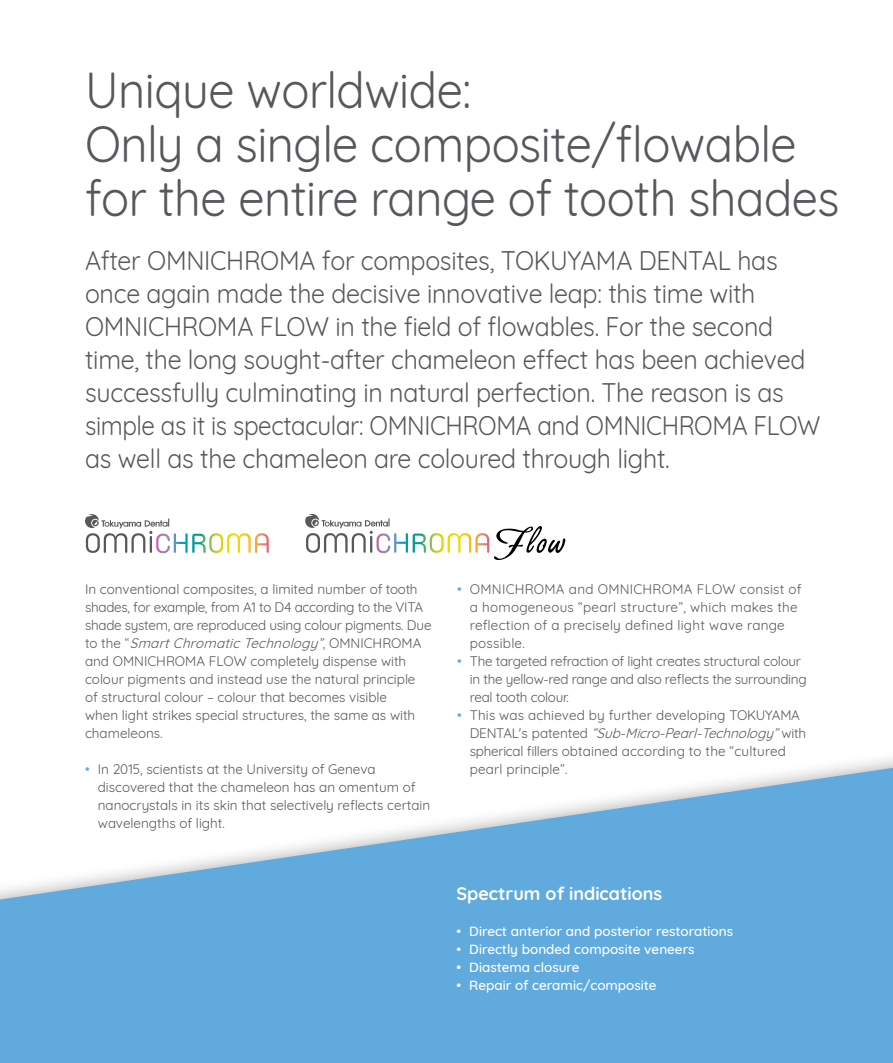
<style>
.page{position:relative;width:893px;height:1063px;background:#fff}
.page>*{position:absolute;margin:0;border:0;box-sizing:border-box;transform-origin:0 0}
.t1{font:49.5px/54px "Quicksand";letter-spacing:-.01em;color:#58575c;scale:.95 1}
.t2{font:26.25px/33px "Quicksand";letter-spacing:-.01em;color:#58575c;scale:.95 1}
.t3{font:700 18px "Quicksand";color:#fff}
.t4{font:13.5px/18px "Quicksand";color:#58575c}
.t5{font:13.5px/18px "Quicksand";letter-spacing:.02em;color:#58575c}
.t6{font:13.5px/18px "Quicksand";letter-spacing:-.02em;color:#58575c}
.t7{font:500 13.5px "Quicksand";color:#fff}
.s1{font-style:italic}
.s2{color:#61aade}
</style>
<div class="page">
<svg style="left:0;top:768px;width:893px;height:295px;fill:#61aade"></svg>
<svg style="left:85px;top:514px;width:184px;height:39px"></svg>
<svg style="left:305px;top:514px;width:260px;height:46px"></svg>
<h1 class="t1" style="left:85px;top:58px;width:796px">Unique worldwide:<br>Only a single composite/flowable for the entire range of tooth shades</h1>
<p class="t2" style="left:85px;top:241px;width:776px">After OMNICHROMA for composites, TOKUYAMA DENTAL has once again made the decisive innovative leap: this time with OMNICHROMA FLOW in the field of flowables. For the second time, the long sought-after chameleon effect has been achieved successfully culminating in natural perfection. The reason is as simple as it is spectacular: OMNICHROMA and OMNICHROMA FLOW as well as the chameleon are coloured through light.</p>
<p class="t4" style="left:85px;top:579px;width:348px">In conventional composites, a limited number of tooth shades, for example, from A1 to D4 according to the VITA shade system, are reproduced using colour pigments. Due t o t h e “ <span class="s1">SmartChromaticTechnology”</span>, O M N I C H R O M A and OMNICHROMA FLOW completely dispense with colour pigments and instead use the natural principle<br>of structural colour – colour that becomes visible<br>when light strikes special structures, the same as with chameleons.</p>
<p class="t4" style="left:98px;top:759px;width:334px;text-indent:-13px"><span class="s2">•</span> In 2015, scientists at the University of Geneva discovered that the chameleon has an omentum of nanocrystals in its skin that selectively reflects certain wavelengths of light.</p>
<p class="t5" style="left:470px;top:579px;width:333px;text-indent:-13px"><span class="s2">•</span> OMNICHROMA and OMNICHROMA FLOW consist of a homogeneous “pearl structure”, which makes the reflection of a precisely defined light wave range possible.</p>
<p class="t6" style="left:470px;top:651px;width:338px;text-indent:-13px"><span class="s2">•</span> The targeted refraction of light creates structural colour in the yellow-red range and also reflects the surrounding real tooth colour.</p>
<p class="t4" style="left:470px;top:705px;width:338px;text-indent:-13px"><span class="s2">•</span> This was achieved by further developing TOKUYAMA D E N TA L ' s p a t e n t e d <span class="s1">“Sub-Micro-Pearl-Technology”</span>w i t h spherical fillers obtained according to the “cultured pearl principle”.</p>
<h3 class="t3" style="left:457px;top:879px;width:207px">Spectrum of indications</h3>
<p class="t7" style="left:457px;top:920px;width:278px">• Direct anterior and posterior restorations</p>
<p class="t7" style="left:457px;top:938px;width:240px">• Directly bonded composite veneers</p>
<p class="t7" style="left:457px;top:956px;width:125px">• Diastema closure</p>
<p class="t7" style="left:457px;top:974px;width:202px">• Repair of ceramic/composite</p>
</div>
